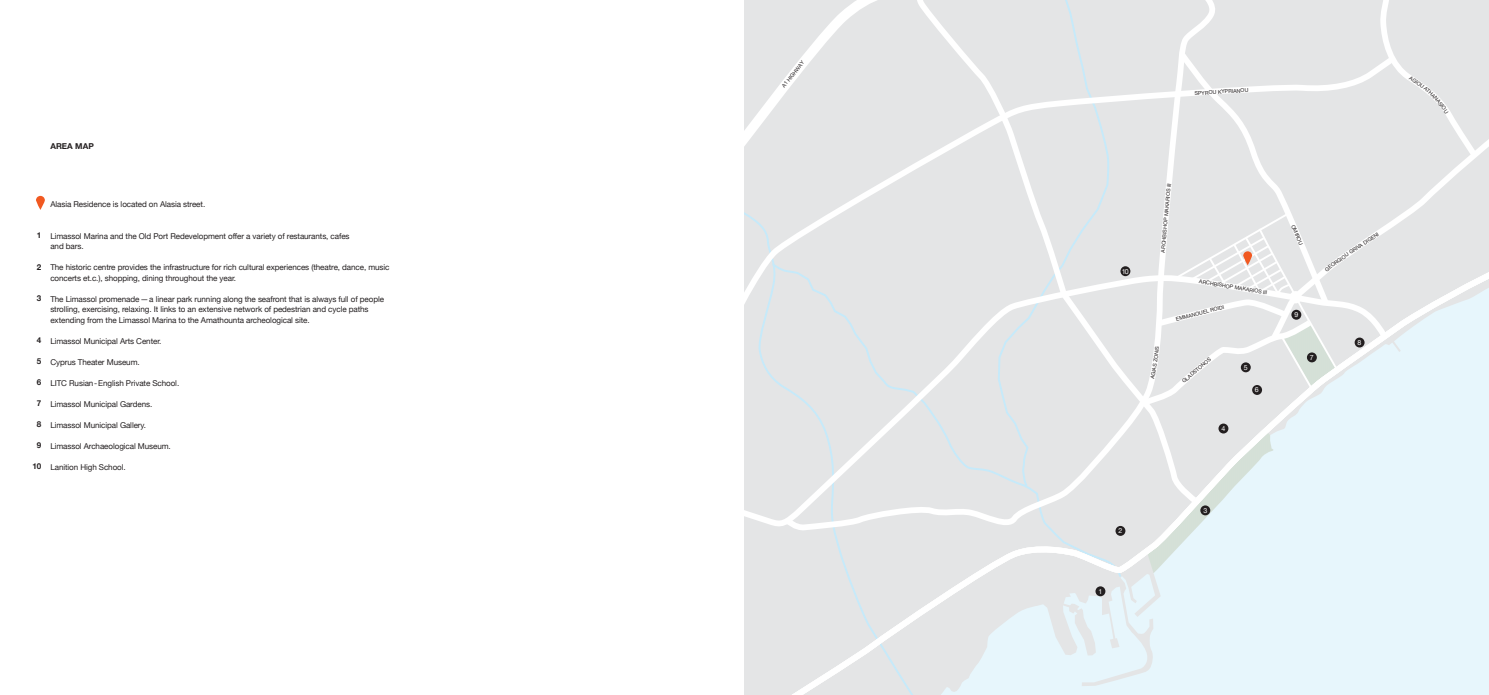
<style>
.page{position:relative;width:1489px;height:695px;background:#fff}
.page>*{position:absolute;margin:0;border:0;box-sizing:border-box;transform-origin:0 0}
.t1{font:700 8.75px "Helvetica Neue Greek";color:#231f20}
.t2{font:8.05px/10.5px "Helvetica Neue";letter-spacing:-.01em;color:#231f20}
.t3{font:700 8.05px "Helvetica Neue";color:#231f20}
.t4{font:7px "Helvetica Neue";color:#fff}
.t5{font:5.34px "Helvetica Neue";color:#231f20}
</style>
<div class="page">
<svg style="left:744px;top:174px;width:744px;height:520px;background:#e6eef2"></svg>
<svg style="left:744px;top:271px;width:646px;height:261px;background:#e5eaed"></svg>
<svg style="left:781px;top:174px;width:582px;height:362px;background:#e5eaec"></svg>
<div style="left:744px;top:0;width:744px;height:174px;background:#e4e5e6"></div>
<svg style="left:871px;top:0;width:329px;height:506px;background:#e5e6e7"></svg>
<div style="left:1095px;top:586px;width:10px;height:10px;background:#231f20;border-radius:50%"></div>
<div style="left:1200px;top:505px;width:10px;height:10px;background:#231f20;border-radius:50%"></div>
<div style="left:1354px;top:337px;width:10px;height:10px;background:#231f20;border-radius:50%"></div>
<div style="left:1120px;top:266px;width:10px;height:10px;background:#231f20;border-radius:50%"></div>
<div style="left:1218px;top:423px;width:10px;height:10px;background:#231f20;border-radius:50%"></div>
<div style="left:1115px;top:526px;width:10px;height:9px;background:#231f20;border-radius:50%"></div>
<svg style="left:36px;top:196px;width:9px;height:14px"></svg>
<svg style="left:1138px;top:48px;width:200px;height:360px;background:#e6e7e8"></svg>
<svg style="left:1378px;top:0;width:101px;height:160px;background:#e6e6e7"></svg>
<svg style="left:794px;top:60px;width:10px;height:12px"></svg>
<p class="t1" style="left:50px;top:142px;width:45px">ΑREA MAP</p>
<p class="t3" style="left:37px;top:230px;width:6px">1</p>
<p class="t3" style="left:37px;top:262px;width:6px">2</p>
<p class="t3" style="left:37px;top:293px;width:6px">3</p>
<p class="t3" style="left:37px;top:335px;width:6px">4</p>
<p class="t3" style="left:37px;top:356px;width:6px">5</p>
<p class="t3" style="left:37px;top:377px;width:6px">6</p>
<p class="t3" style="left:37px;top:398px;width:6px">7</p>
<p class="t3" style="left:37px;top:419px;width:6px">8</p>
<p class="t3" style="left:37px;top:440px;width:6px">9</p>
<p class="t3" style="left:32px;top:461px;width:10px">10</p>
<p class="t2" style="left:50px;top:199px;width:156px">Alasia Residence is located on Alasia street.</p>
<p class="t2" style="left:50px;top:230px;width:301px">Limassol Marina and the Old Port Redevelopment offer a variety of restaurants, cafes and bars.</p>
<p class="t2" style="left:50px;top:262px;width:340px">The historic centre provides the infrastructure for rich cultural experiences (theatre, dance, music concerts et.c.), shopping, dining throughout the year.</p>
<p class="t2" style="left:50px;top:293px;width:335px">The Limassol promenade—a linear park running along the seafront that is always full of people strolling, exercising, relaxing. It links to an extensive network of pedestrian and cycle paths extending from the Limassol Marina to the Amathounta archeological site.</p>
<p class="t2" style="left:50px;top:335px;width:113px">Limassol Municipal Arts Center.</p>
<p class="t2" style="left:50px;top:356px;width:91px">Cyprus Theater Museum.</p>
<p class="t2" style="left:50px;top:377px;width:130px">LITC Rusian-English Private School.</p>
<p class="t2" style="left:50px;top:398px;width:103px">Limassol Municipal Gardens.</p>
<p class="t2" style="left:50px;top:419px;width:97px">Limassol Municipal Gallery.</p>
<p class="t2" style="left:50px;top:440px;width:122px">Limassol Archaeological Museum.</p>
<p class="t2" style="left:50px;top:461px;width:77px">Lanition high School.</p>
<p class="t5" style="left:780px;top:85px;width:23px;rotate:-52deg">A1 HIGH</p>
<p class="t5" style="left:1194px;top:89px;width:35px;rotate:-4deg">SPYROU KYP</p>
<p class="t5" style="left:1227px;top:87px;width:22px;rotate:-3deg">RIANOU</p>
<p class="t4" style="left:1121px;top:267px;width:8px">10</p>
<p class="t4" style="left:1118px;top:526px;width:5px">2</p>
<p class="t4" style="left:1098px;top:587px;width:5px">1</p>
<p class="t5" style="left:1159px;top:252px;width:71px;rotate:-85deg">ARCHBISHOP MAKARIOS III</p>
<p class="t5" style="left:1199px;top:277px;width:28px;rotate:9deg">ARCHBISH</p>
<p class="t5" style="left:1226px;top:281px;width:43px;rotate:10deg">OP MAKARIOS III</p>
<p class="t5" style="left:1175px;top:315px;width:44px;rotate:-14deg">EMMANOUEL RO</p>
<p class="t5" style="left:1185px;top:374px;width:15px;rotate:-41deg">ADST</p>
<p class="t4" style="left:1221px;top:424px;width:5px">4</p>
<p class="t4" style="left:1243px;top:363px;width:5px">5</p>
<p class="t4" style="left:1254px;top:385px;width:5px">6</p>
<p class="t5" style="left:1296px;top:223px;width:23px;rotate:67deg">OMIROU</p>
<p class="t4" style="left:1294px;top:310px;width:5px">9</p>
<p class="t4" style="left:1309px;top:353px;width:5px">7</p>
<p class="t5" style="left:1347px;top:249px;width:36px;rotate:-34deg">GRIVA DIGENI</p>
<p class="t5" style="left:1335px;top:258px;width:15px;rotate:-35deg">GIOU</p>
<p class="t4" style="left:1357px;top:338px;width:5px">8</p>
<p class="t4" style="left:1203px;top:506px;width:5px">3</p>
</div>
